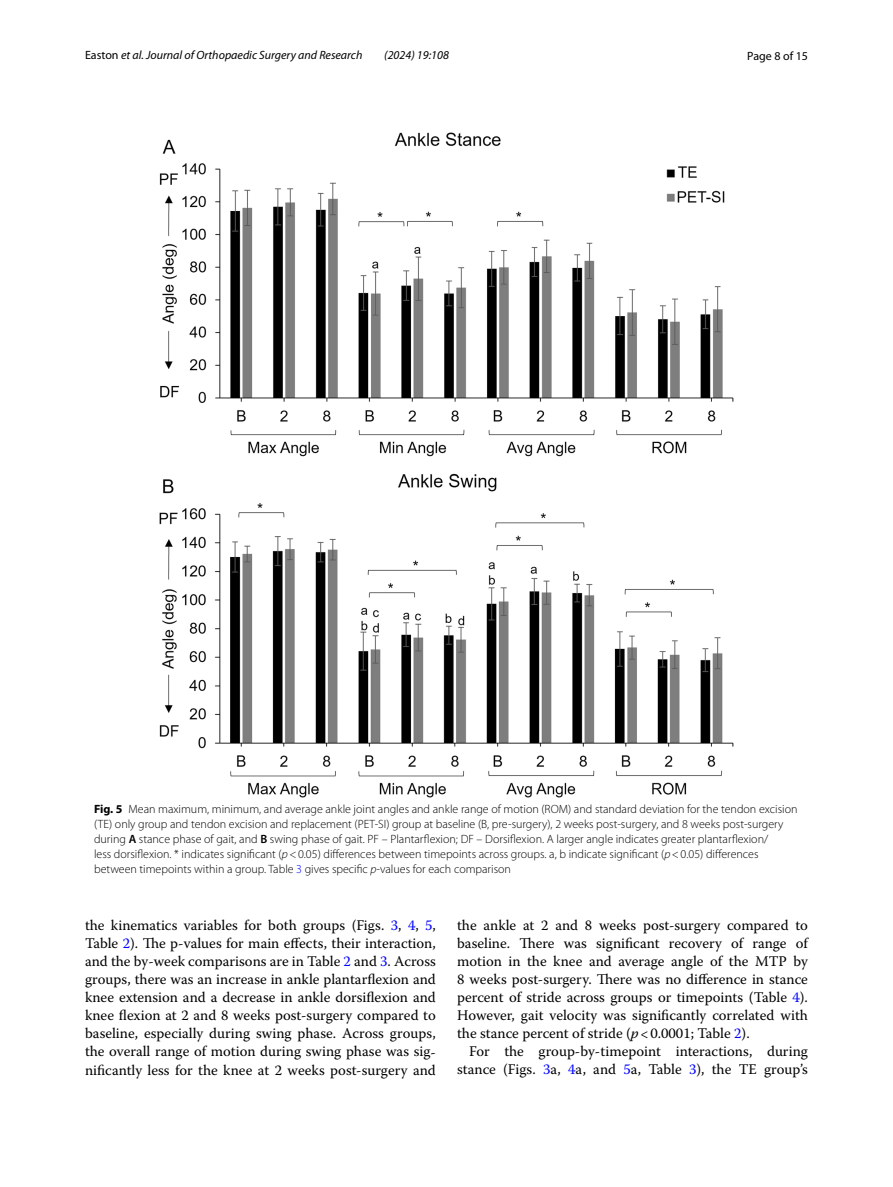
<style>
.page{position:relative;width:893px;height:1187px;background:#fff}
.page>*{position:absolute;margin:0;border:0;box-sizing:border-box;transform-origin:0 0}
.t1{font:14.7px/18px "Warnock Pro";color:#000;text-align:justify}
.t2{font:300 12px/15px "Myriad Pro";color:#000}
.t3{font:italic 12px "Myriad Pro";color:#000}
.t4{font:12px "Myriad Pro";color:#000}
.s1{font-style:normal}
.s2{font-weight:700}
.s3{font-weight:600}
.s4{font-style:italic}
.s5{color:#00f}
</style>
<div class="page">
<img style="left:159px;top:133px;width:574px;height:664px">
<p class="t3" style="left:85px;top:48px;width:279px"><span class="s1">Easton</span> et al. Journal of Orthopaedic Surgery and Research</p>
<p class="t3" style="left:384px;top:48px;width:66px">(2024) 19:108</p>
<p class="t4" style="left:747px;top:48px;width:62px">Page 8 of 15</p>
<p class="t2" style="left:94px;top:801px;width:705px"><span class="s2">Fig. 5</span> Mean maximum, minimum, and average ankle joint angles and ankle range of motion (ROM) and standard deviation for the tendon excision (TE) only group and tendon excision and replacement (PET-SI) group at baseline (B, pre-surgery), 2 weeks post-surgery, and 8 weeks post-surgery during <span class="s3">A</span> stance phase of gait, and <span class="s3">B</span> swing phase of gait. PF – Plantarflexion; DF – Dorsiflexion. A larger angle indicates greater plantarflexion/<br>less dorsiflexion. * indicates significant (<span class="s4">p</span>&lt;0.05) differences between timepoints across groups. a, b indicate significant (<span class="s4">p</span>&lt;0.05) differences between timepoints within a group. Table <span class="s5">3</span> gives specific <span class="s4">p</span>-values for each comparison</p>
<p class="t1" style="left:85px;top:916px;width:352px">the kinematics variables for both groups (Figs. <span class="s5">3</span>, <span class="s5">4</span>, <span class="s5">5</span>, Table <span class="s5">2</span>). The p-values for main effects, their interaction, and the by-week comparisons are in Table <span class="s5">2</span> and <span class="s5">3</span>. Across groups, there was an increase in ankle plantarflexion and knee extension and a decrease in ankle dorsiflexion and knee flexion at 2 and 8 weeks post-surgery compared to baseline, especially during swing phase. Across groups, the overall range of motion during swing phase was sig&shy;nificantly less for the knee at 2 weeks post-surgery and</p>
<p class="t1" style="left:457px;top:916px;width:352px">the ankle at 2 and 8 weeks post-surgery compared to baseline. There was significant recovery of range of motion in the knee and average angle of the MTP by 8 weeks post-surgery. There was no difference in stance percent of stride across groups or timepoints (Table <span class="s5">4</span>).<br>However, gait velocity was significantly correlated with the stance percent of stride (<span class="s4">p</span>&lt;0.0001; Table <span class="s5">2</span>).</p>
<p class="t1" style="left:457px;top:1042px;width:352px;text-align:right">For the group-by-timepoint interactions, during stance (Figs. <span class="s5">3</span>a, <span class="s5">4</span>a, and <span class="s5">5</span>a, Table <span class="s5">3</span>), the TE group’s</p>
</div>
